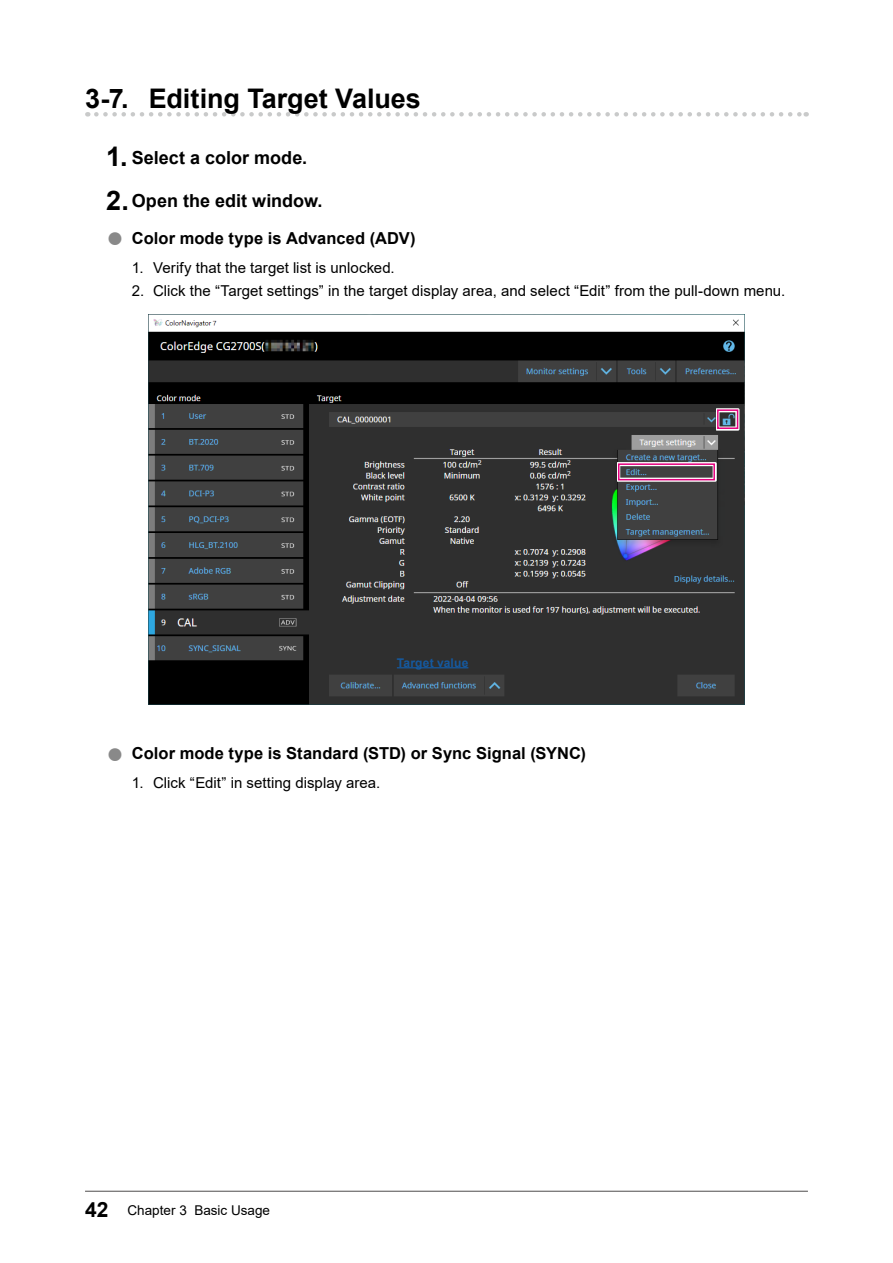
<style>
.page{position:relative;width:893px;height:1263px;background:#fff}
.page>*{position:absolute;margin:0;border:0;box-sizing:border-box;transform-origin:0 0}
.t1{font:700 27px "Arial";letter-spacing:-.005em;color:#000}
.t2{font:700 18px "Arial";color:#000}
.t3{font:700 16.5px "Arial";letter-spacing:.005em;color:#000}
.t4{font:15px "Arial";letter-spacing:.005em;color:#000}
.t5{font:13.5px "Arial";color:#000}
.t6{font:700 12px "Arial";letter-spacing:.015em;color:#15599f}
.s1{font-size:27px}
.s2{font-size:29.7px;color:#898989}
.s3{font-weight:700;font-size:21px}
</style>
<div class="page">
<hr style="left:85px;top:1191px;width:723px;height:1px;background:#595757">
<svg style="left:96px;top:112px;width:711px;height:5px"></svg>
<img style="left:149px;top:319px;width:595px;height:385px">
<svg style="left:617px;top:462px;width:99px;height:20px"></svg>
<div style="left:618px;top:463px;width:97px;height:17px;border:2px solid #e4007f"></div>
<svg style="left:716px;top:408px;width:24px;height:22px"></svg>
<div style="left:717px;top:409px;width:21px;height:20px;border:2px solid #e4007f"></div>
<hr style="left:397px;top:667px;width:71px;height:1px;background:#15599f">
<h1 class="t1" style="left:85px;top:80px;width:337px">3-7. Editing Target Values</h1>
<p class="t2" style="left:106px;top:144px;width:202px"><span class="s1">1.</span> Select a color mode.</p>
<p class="t2" style="left:106px;top:188px;width:218px"><span class="s1">2.</span>Open the edit window.</p>
<p class="t3" style="left:106px;top:227px;width:311px"><span class="s2">●</span> Color mode type is Advanced (ADV)</p>
<p class="t4" style="left:132px;top:257px;width:264px">1. Verify that the target list is unlocked.</p>
<p class="t4" style="left:132px;top:280px;width:655px">2. Click the “Target settings” in the target display area, and select “Edit” from the pull-down menu.</p>
<p class="t6" style="left:397px;top:654px;width:73px">Target value</p>
<p class="t3" style="left:106px;top:742px;width:481px"><span class="s2">●</span> Color mode type is Standard (STD) or Sync Signal (SYNC)</p>
<p class="t4" style="left:132px;top:772px;width:250px">1. Click “Edit” in setting display area.</p>
<p class="t5" style="left:85px;top:1201px;width:187px"><span class="s3">42</span> Chapter 3 Basic Usage</p>
</div>
